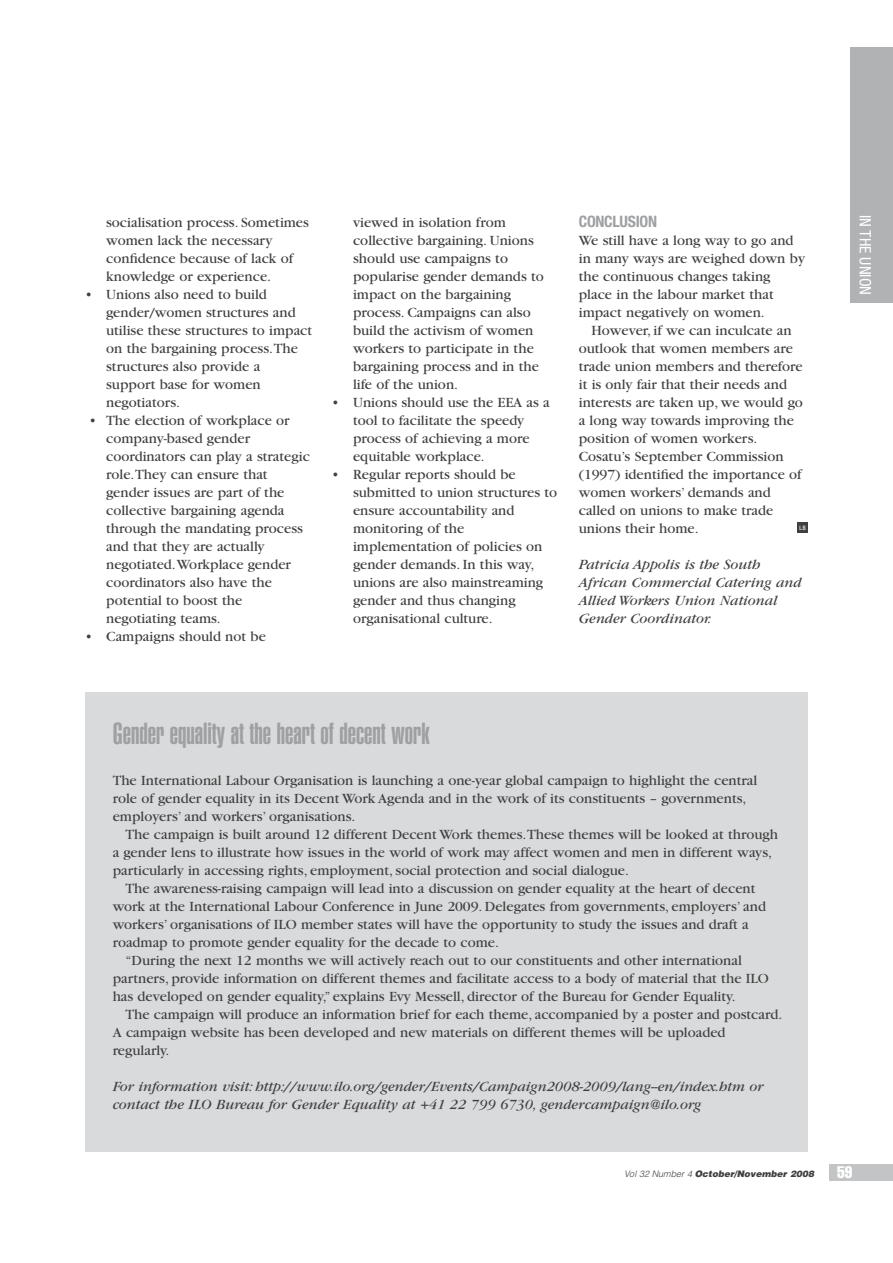
<style>
.page{position:relative;width:893px;height:1263px;background:#fff}
.page>*{position:absolute;margin:0;border:0;box-sizing:border-box;transform-origin:0 0}
.t1{font:900 extra-condensed 30px "Helvetica";color:#9ea0a2}
.t2{font:extra-condensed 16.5px "Helvetica";color:#fff}
.t3{font:condensed 15.75px "Helvetica Neue";color:#fff}
.t4{font:700 condensed 15.75px "Helvetica Neue";letter-spacing:-.015em;color:#9ea0a2}
.t5{font:14.7px/18px "Garamond";color:#404041}
.t6{font:italic 14.7px/18px "Garamond";color:#404041}
.t7{font:italic 900 9px "Helvetica";color:#404041}
.t8{font:6px "Lucida Sans";color:#fff}
.s1{font-weight:300}
</style>
<div class="page">
<div style="left:850px;top:47px;width:43px;height:255px;background:#b0b2b4"></div>
<div style="left:829px;top:1165px;width:64px;height:16px;background:#c2c4c6"></div>
<div style="left:85px;top:692px;width:723px;height:460px;background:#d9dadb"></div>
<div style="left:797px;top:522px;width:11px;height:11px;background:#404041"></div>
<p class="t5" style="left:106px;top:215px;width:204px">socialisation process. Sometimes women lack the necessary confidence because of lack of knowledge or experience.</p>
<p class="t5" style="left:106px;top:287px;width:207px;text-indent:-21px">• Unions also need to build gender/women structures and utilise these structures to impact on the bargaining process.The structures also provide a support base for women negotiators.</p>
<p class="t5" style="left:106px;top:413px;width:205px;text-indent:-17px">• The election of workplace or company-based gender coordinators can play a strategic role.They can ensure that gender issues are part of the collective bargaining agenda through the mandating process and that they are actually negotiated. Workplace gender coordinators also have the potential to boost the negotiating teams.</p>
<p class="t5" style="left:85px;top:628px;width:182px">• Campaigns should not be</p>
<p class="t5" style="left:353px;top:215px;width:192px">viewed in isolation from collective bargaining. Unions should use campaigns to popularise gender demands to impact on the bargaining process. Campaigns can also build the activism of women workers to participate in the bargaining process and in the life of the union.</p>
<p class="t5" style="left:353px;top:395px;width:198px;text-indent:-21px">• Unions should use the EEA as a tool to facilitate the speedy process of achieving a more equitable workplace.</p>
<p class="t5" style="left:353px;top:467px;width:206px;text-indent:-21px">• Regular reports should be submitted to union structures to ensure accountability and monitoring of the implementation of policies on gender demands. In this way, unions are also mainstreaming gender and thus changing organisational culture.</p>
<p class="t4" style="left:579px;top:216px;width:80px">CONCLUSION</p>
<p class="t5" style="left:579px;top:233px;width:228px">We still have a long way to go and in many ways are weighed down by the continuous changes taking place in the labour market that impact negatively on women.</p>
<p class="t5" style="left:579px;top:323px;width:226px;text-indent:13px">However, if we can inculcate an outlook that women members are trade union members and therefore it is only fair that their needs and interests are taken up, we would go a long way towards improving the position of women workers.<br>Cosatu’s September Commission (1997) identified the importance of women workers’ demands and called on unions to make trade unions their home.</p>
<p class="t6" style="left:579px;top:557px;width:224px">Patricia Appolis is the South<br>African Commercial Catering and<br>Allied Workers Union National<br>Gender Coordinator.</p>
<p class="t8" style="left:799px;top:524px;width:8px">LB</p>
<h1 class="t1" style="left:113px;top:723px;width:319px">Gender equality at the heart of decent work</h1>
<p class="t5" style="left:113px;top:772px;width:646px">The International Labour Organisation is launching a one-year global campaign to highlight the central role of gender equality in its Decent Work Agenda and in the work of its constituents – governments, employers’ and workers’ organisations.</p>
<p class="t5" style="left:125px;top:826px;width:654px">The campaign is built around 12 different Decent Work themes.These themes will be looked at through</p>
<p class="t5" style="left:113px;top:844px;width:661px">a gender lens to illustrate how issues in the world of work may affect women and men in different ways,</p>
<p class="t5" style="left:113px;top:862px;width:518px">particularly in accessing rights, employment, social protection and social dialogue.</p>
<p class="t5" style="left:125px;top:880px;width:631px">The awareness-raising campaign will lead into a discussion on gender equality at the heart of decent</p>
<p class="t5" style="left:113px;top:898px;width:655px">work at the International Labour Conference in June 2009. Delegates from governments, employers’ and</p>
<p class="t5" style="left:113px;top:916px;width:637px">workers’ organisations of ILO member states will have the opportunity to study the issues and draft a</p>
<p class="t5" style="left:113px;top:934px;width:388px">roadmap to promote gender equality for the decade to come.</p>
<p class="t5" style="left:125px;top:952px;width:618px">“During the next 12 months we will actively reach out to our constituents and other international</p>
<p class="t5" style="left:113px;top:970px;width:657px">partners, provide information on different themes and facilitate access to a body of material that the ILO</p>
<p class="t5" style="left:113px;top:988px;width:624px">has developed on gender equality,” explains Evy Messell, director of the Bureau for Gender Equality.</p>
<p class="t5" style="left:125px;top:1006px;width:658px">The campaign will produce an information brief for each theme, accompanied by a poster and postcard.</p>
<p class="t5" style="left:113px;top:1024px;width:614px">A campaign website has been developed and new materials on different themes will be uploaded</p>
<p class="t5" style="left:113px;top:1042px;width:58px">regularly.</p>
<p class="t6" style="left:113px;top:1078px;width:652px">For information visit: http://www.ilo.org/gender/Events/Campaign2008-2009/lang--en/index.htm or contact the ILO Bureau for Gender Equality at +41 22 799 6730, gendercampaign@ilo.org</p>
<p class="t3" style="left:871px;top:215px;width:82px;rotate:90deg">IN THE UNION</p>
<p class="t7" style="left:624px;top:1170px;width:193px"><span class="s1">Vol 32 Number 4</span> October/November 2008</p>
<p class="t2" style="left:837px;top:1166px;width:17px">59</p>
</div>
